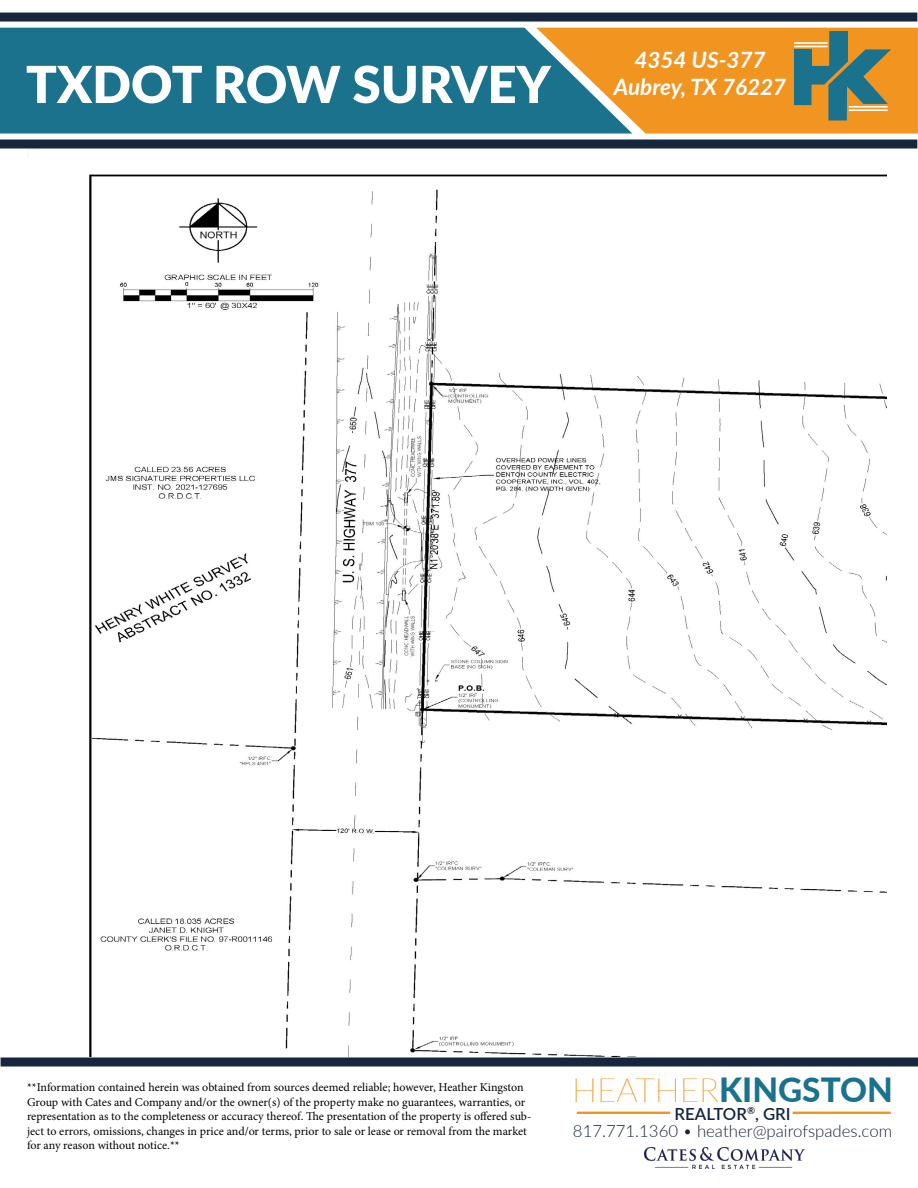
<style>
.page{position:relative;width:918px;height:1188px;background:#fff}
.page>*{position:absolute;margin:0;border:0;box-sizing:border-box;transform-origin:0 0}
.t1{font:900 51px "Lato";color:#fff}
.t2{font:800 33.3px "Lato";color:#1b728d}
.t3{font:italic 700 22.5px/27.3px "Lato";color:#fff;text-align:center}
.t4{font:300 16.8px/17.9px "Lato";color:#15263d;text-align:center}
.t5{font:12px/14.4px "Minion Pro";letter-spacing:-.005em;color:#000}
.s1{font-weight:100;color:#f29420}
.s2{font-weight:600}
</style>
<div class="page">
<div style="left:0;top:28px;width:536px;height:106px;background:#1b728d"></div>
<div style="left:0;top:13px;width:917px;height:9px;background:#15263d"></div>
<div style="left:0;top:140px;width:917px;height:8px;background:#15263d"></div>
<div style="left:1px;top:1058px;width:917px;height:8px;background:#15263d"></div>
<svg style="left:536px;top:28px;width:382px;height:106px;background:#c3903f"></svg>
<hr style="left:849px;top:106px;width:39px;height:2px;background:#fff">
<hr style="left:849px;top:109px;width:39px;height:2px;background:#fff">
<hr style="left:794px;top:42px;width:34px;height:2px;background:#fff">
<hr style="left:794px;top:46px;width:34px;height:1px;background:#fff">
<hr style="left:577px;top:1112px;width:93px;height:2px;background:#f29420">
<hr style="left:793px;top:1112px;width:98px;height:2px;background:#f29420">
<img style="left:644px;top:1148px;width:161px;height:20px">
<img style="left:89px;top:174px;width:798px;height:882px">
<h1 class="t1" style="left:26px;top:46px;width:526px">TXDOT ROW SURVEY</h1>
<h3 class="t3" style="left:614px;top:45px;width:174px">4354 US-377<br>Aubrey, TX 76227</h3>
<p class="t5" style="left:27px;top:1080px;width:506px">**Information contained herein was obtained from sources deemed reliable; however, Heather Kingston Group with Cates and Company and/or the owner(s) of the property make no guarantees, warranties, or representation as to the completeness or accuracy thereof. The presentation of the property is offered sub&shy;ject to errors, omissions, changes in price and/or terms, prior to sale or lease or removal from the market for any reason without notice.**</p>
<h2 class="t2" style="left:572px;top:1065px;width:322px"><span class="s1">HEATHER</span>KINGSTON</h2>
<h3 class="t4" style="left:573px;top:1104px;width:321px"><span class="s2">REALTOR</span><sup>®</sup><span class="s2">, GRI<br></span>817.771.1360 • heather@pairofspades.com</h3>
</div>
